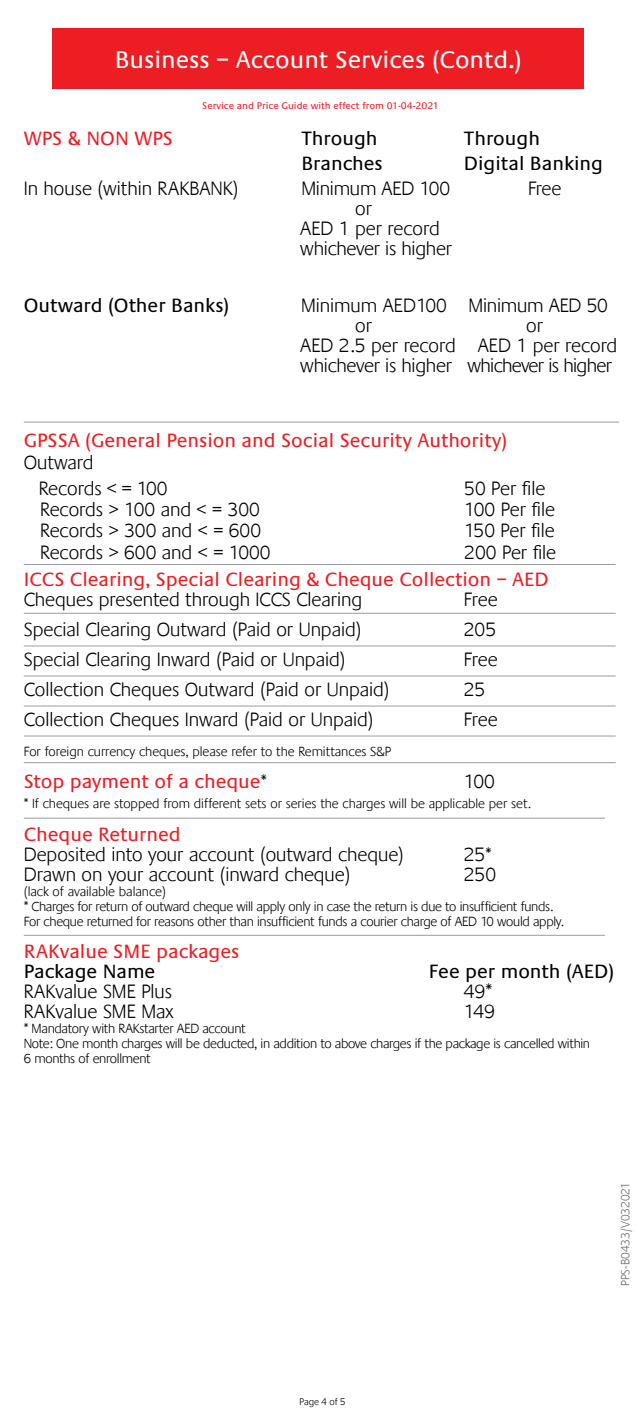
<style>
.page{position:relative;width:638px;height:1418px;background:#fff}
.page>*{position:absolute;margin:0;border:0;box-sizing:border-box;transform-origin:0 0}
.t1{font:25px "Praxis LT";color:#fff}
.t2{font:300 20px/20px "Praxis LT";color:#000}
.t3{font:20px "Praxis LT";color:#ed1d24}
.t4{font:20px "Praxis LT";color:#000}
.t5{font:300 13.75px/15px "Praxis LT";letter-spacing:-.02em;color:#000}
.t6{font:300 13.75px "Praxis LT";color:#000}
.t7{font:300 12.5px "Praxis LT";color:#6d6e71}
.t8{font:10px "Praxis LT";color:#ed1d24}
.t9{font:300 10px "Praxis LT";color:#000}
.s1{font-weight:300;font-size:18.75px;color:#000}
.s2{font-size:18.75px}
</style>
<div class="page">
<hr style="left:24px;top:421px;width:595px;height:1px;background:#000">
<hr style="left:24px;top:564px;width:591px;height:1px;background:#000">
<hr style="left:24px;top:613px;width:591px;height:1px;background:#000">
<hr style="left:24px;top:645px;width:591px;height:1px;background:#000">
<hr style="left:24px;top:675px;width:591px;height:1px;background:#000">
<hr style="left:24px;top:705px;width:591px;height:1px;background:#000">
<hr style="left:24px;top:735px;width:591px;height:1px;background:#000">
<hr style="left:24px;top:762px;width:591px;height:1px;background:#000">
<hr style="left:24px;top:817px;width:581px;height:1px;background:#000">
<hr style="left:24px;top:934px;width:581px;height:1px;background:#000">
<div style="left:52px;top:29px;width:532px;height:60px;background:#ed1d24"></div>
<p class="t1" style="left:115px;top:46px;width:408px">Business – Account Services (Contd.)</p>
<p class="t8" style="left:202px;top:100px;width:238px">Service and Price Guide with effect from 01-04-2021</p>
<p class="t3" style="left:24px;top:128px;width:151px">WPS &amp; NON WPS</p>
<p class="t4" style="left:301px;top:128px;width:78px">Through</p>
<p class="t4" style="left:464px;top:128px;width:78px">Through</p>
<p class="t4" style="left:301px;top:152px;width:83px">Branches</p>
<p class="t4" style="left:464px;top:152px;width:141px">Digital Banking</p>
<p class="t2" style="left:24px;top:178px;width:216px">In house (within RAKBANK)</p>
<p class="t2" style="left:301px;top:178px;width:150px">Minimum AED 100</p>
<p class="t2" style="left:528px;top:178px;width:35px">Free</p>
<p class="t2" style="left:300px;top:198px;width:153px;text-indent:55px">or<br>AED 1 per record whichever is higher</p>
<p class="t4" style="left:24px;top:295px;width:207px">Outward (Other Banks)</p>
<p class="t2" style="left:355px;top:296px;width:254px;text-indent:-54px">Minimum AED100 Minimum AED 50 or</p>
<p class="t2" style="left:300px;top:316px;width:318px;text-indent:226px">or<br>AED 2.5 per record AED 1 per record whichever is higher whichever is higher</p>
<p class="t3" style="left:24px;top:430px;width:485px">GPSSA (General Pension and Social Security Authority)</p>
<p class="t2" style="left:39px;top:450px;width:130px;line-height:25.2px;text-indent:-15px">Outward<br>Records &lt; = 100</p>
<p class="t2" style="left:464px;top:478px;width:83px">50 Per file</p>
<p class="t2" style="left:40px;top:500px;width:221px">Records &gt; 100 and &lt; = 300</p>
<p class="t2" style="left:464px;top:500px;width:92px">100 Per file</p>
<p class="t2" style="left:40px;top:521px;width:222px">Records &gt; 300 and &lt; = 600</p>
<p class="t2" style="left:464px;top:521px;width:92px">150 Per file</p>
<p class="t2" style="left:40px;top:542px;width:232px">Records &gt; 600 and &lt; = 1000</p>
<p class="t2" style="left:464px;top:542px;width:93px">200 Per file</p>
<p class="t3" style="left:24px;top:568px;width:526px">ICCS Clearing, Special Clearing &amp; Cheque Collection – AED</p>
<p class="t2" style="left:24px;top:590px;width:340px">Cheques presented through ICCS Clearing</p>
<p class="t2" style="left:464px;top:590px;width:35px">Free</p>
<p class="t2" style="left:24px;top:620px;width:339px">Special Clearing Outward (Paid or Unpaid)</p>
<p class="t2" style="left:464px;top:620px;width:34px">205</p>
<p class="t2" style="left:24px;top:650px;width:323px">Special Clearing Inward (Paid or Unpaid)</p>
<p class="t2" style="left:464px;top:650px;width:35px">Free</p>
<p class="t2" style="left:24px;top:680px;width:367px">Collection Cheques Outward (Paid or Unpaid)</p>
<p class="t2" style="left:464px;top:680px;width:23px">25</p>
<p class="t2" style="left:24px;top:710px;width:351px">Collection Cheques Inward (Paid or Unpaid)</p>
<p class="t2" style="left:464px;top:710px;width:35px">Free</p>
<p class="t6" style="left:24px;top:744px;width:369px">For foreign currency cheques, please refer to the Remittances S&amp;P</p>
<p class="t3" style="left:24px;top:771px;width:244px">Stop payment of a cheque<span class="s1">*</span></p>
<p class="t2" style="left:464px;top:772px;width:32px">100</p>
<p class="t6" style="left:24px;top:796px;width:509px">* If cheques are stopped from different sets or series the charges will be applicable per set.</p>
<p class="t3" style="left:24px;top:823px;width:159px">Cheque Returned</p>
<p class="t2" style="left:24px;top:844px;width:382px">Deposited into your account (outward cheque)</p>
<p class="t2" style="left:464px;top:844px;width:29px">25<span class="s2">*</span></p>
<p class="t2" style="left:24px;top:864px;width:328px">Drawn on your account (inward cheque)</p>
<p class="t2" style="left:464px;top:864px;width:34px">250</p>
<p class="t5" style="left:24px;top:883px;width:542px">(lack of available balance)<br>* Charges for return of outward cheque will apply only in case the return is due to insufficient funds.<br>For cheque returned for reasons other than insufficient funds a courier charge of AED 10 would apply.</p>
<p class="t3" style="left:24px;top:940px;width:217px">RAKvalue SME packages</p>
<p class="t4" style="left:24px;top:960px;width:133px">Package Name</p>
<p class="t4" style="left:429px;top:960px;width:187px">Fee per month (AED)</p>
<p class="t2" style="left:24px;top:981px;width:150px">RAKvalue SME Plus</p>
<p class="t2" style="left:464px;top:981px;width:30px">49*</p>
<p class="t2" style="left:24px;top:1001px;width:151px">RAKvalue SME Max</p>
<p class="t2" style="left:464px;top:1001px;width:32px">149</p>
<p class="t5" style="left:24px;top:1020px;width:568px">* Mandatory with RAKstarter AED account<br>Note: One month charges will be deducted, in addition to above charges if the package is cancelled within<br>6 months of enrollment</p>
<p class="t9" style="left:299px;top:1395px;width:47px">Page 4 of 5</p>
<p class="t7" style="left:619px;top:1285px;width:105px;rotate:-90deg">PPS-B0433/V032021</p>
</div>
